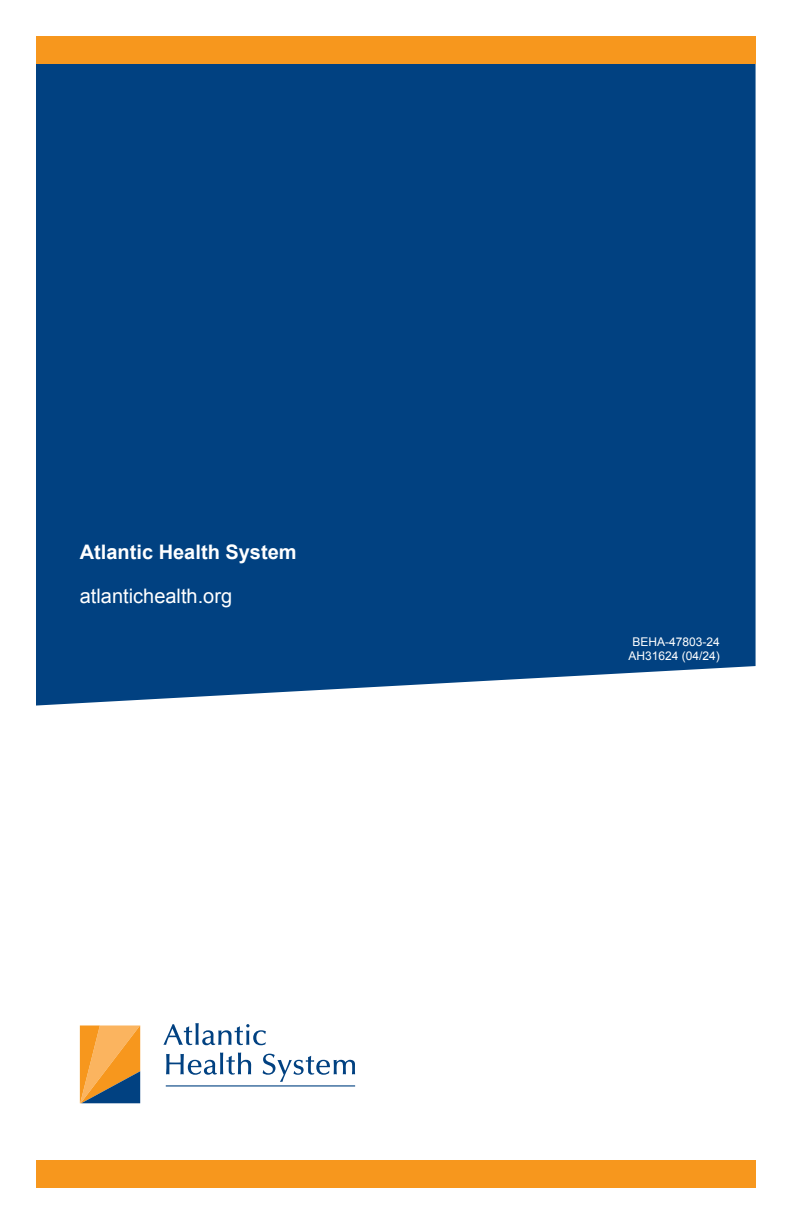
<style>
.page{position:relative;width:792px;height:1224px;background:#fff}
.page>*{position:absolute;margin:0;border:0;box-sizing:border-box;transform-origin:0 0}
.Hospital_Name-back{font:700 20px "Arial";color:#fff}
.Hospital_Address-_back{font:20px "Arial";color:#fff}
.Body_Copy{font:12px/14px "Arial";color:#fff;text-align:center}
</style>
<div class="page">
<svg style="left:80px;top:1025px;width:60px;height:78px;background:#c79149"></svg>
<svg style="left:163px;top:1023px;width:103px;height:22px"></svg>
<svg style="left:166px;top:1053px;width:189px;height:34px"></svg>
<div style="left:36px;top:63px;width:720px;height:643px;background:#014181"></div>
<div style="left:36px;top:36px;width:720px;height:27px;background:#f7971d"></div>
<div style="left:36px;top:1160px;width:720px;height:28px;background:#f7971d"></div>
<p class="Hospital_Name-back" style="left:80px;top:539px;width:218px">Atlantic Health System</p>
<p class="Hospital_Address-_back" style="left:80px;top:583px;width:154px">atlantichealth.org</p>
<p class="Body_Copy" style="left:629px;top:635px;width:93px">BEHA-47803-24<br>AH31624 (04/24)</p>
</div>
